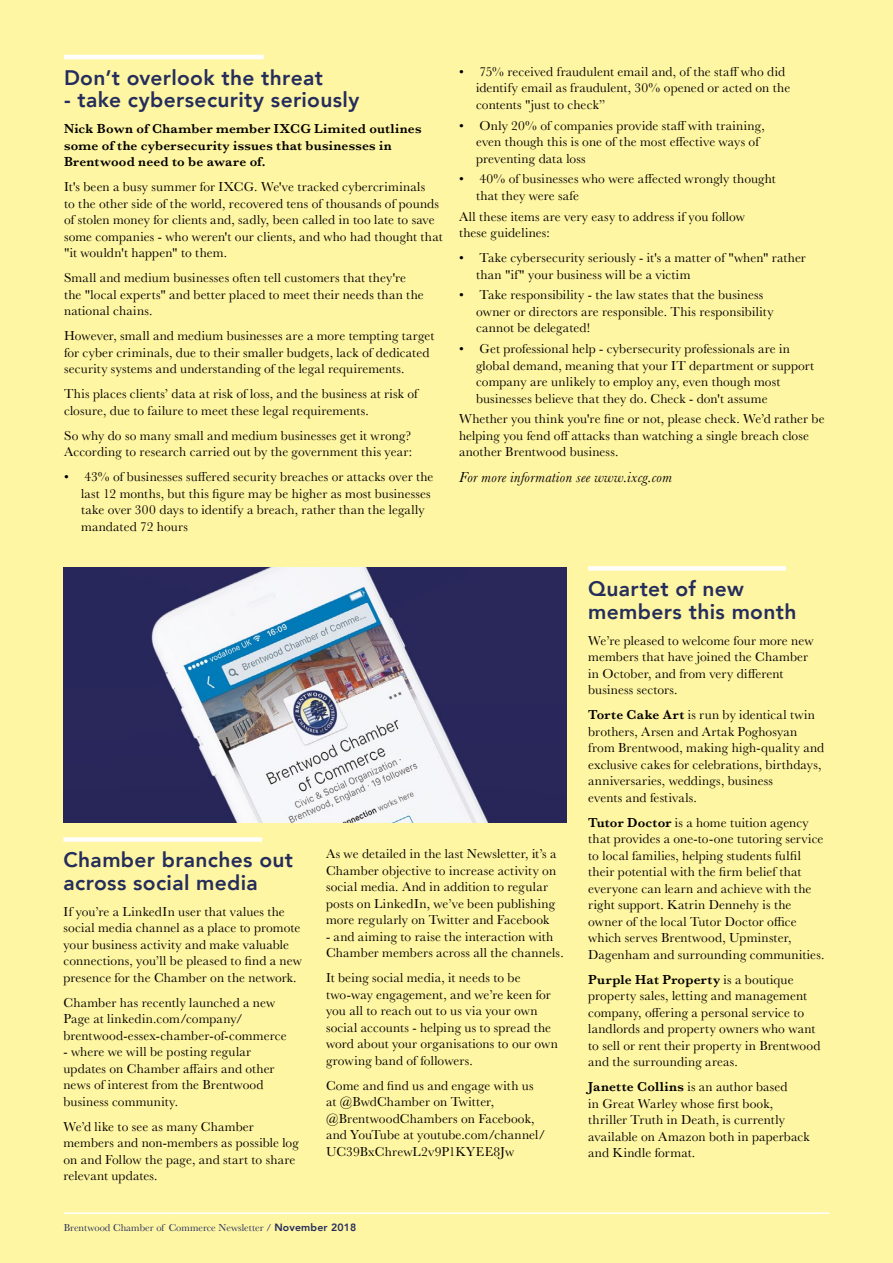
<style>
.page{position:relative;width:893px;height:1263px;background:#fff6a3}
.page>*{position:absolute;margin:0;border:0;box-sizing:border-box;transform-origin:0 0}
.t1{font:800 21px/22.5px "Avenir";letter-spacing:.015em;color:#242d5b}
.t2{font:italic 15px "Baskerville";letter-spacing:.02em;color:#000}
.t3{font:13.5px/16.5px "Baskerville";letter-spacing:.01em;color:#000}
.t4{font:600 13.5px/16.5px "Baskerville";letter-spacing:.02em;color:#000}
.t5{font:10.5px "Baskerville";letter-spacing:.005em;color:#242d5b}
.s1{font-family:"Avenir";font-weight:800}
.s2{font-weight:600}
</style>
<div class="page">
<hr style="left:0;top:497px;width:1px;height:182px;background:#242d5b">
<hr style="left:64px;top:1212px;width:765px;height:2px;background:#fff">
<hr style="left:64px;top:55px;width:200px;height:4px;background:#fff">
<div style="left:63px;top:837px;width:199px;height:5px;background:#fff"></div>
<img style="left:63px;top:568px;width:504px;height:254px">
<div style="left:588px;top:566px;width:198px;height:5px;background:#fff"></div>
<h1 class="t1" style="left:64px;top:66px;width:260px">Don’t overlook the threat</h1>
<h1 class="t1" style="left:64px;top:89px;width:297px">- take cybersecurity seriously</h1>
<p class="t4" style="left:64px;top:120px;width:359px">Nick Bown of Chamber member IXCG Limited outlines some of the cybersecurity issues that businesses in<br>Brentwood need to be aware of.</p>
<p class="t3" style="left:64px;top:179px;width:380px">It's been a busy summer for IXCG. We've tracked cybercriminals<br>to the other side of the world, recovered tens of thousands of pounds of stolen money for clients and, sadly, been called in too late to save some companies - who weren't our clients, and who had thought that "it wouldn't happen" to them.</p>
<p class="t3" style="left:64px;top:270px;width:361px">Small and medium businesses often tell customers that they're the "local experts" and better placed to meet their needs than the national chains.</p>
<p class="t3" style="left:64px;top:328px;width:372px">However, small and medium businesses are a more tempting target for cyber criminals, due to their smaller budgets, lack of dedicated security systems and understanding of the legal requirements.</p>
<p class="t3" style="left:64px;top:386px;width:355px">This places clients’ data at risk of loss, and the business at risk of closure, due to failure to meet these legal requirements.</p>
<p class="t3" style="left:64px;top:427px;width:350px">So why do so many small and medium businesses get it wrong?<br>According to research carried out by the government this year:</p>
<p class="t3" style="left:81px;top:469px;width:354px;text-indent:-17px">• 43% of businesses suffered security breaches or attacks over the last 12 months, but this figure may be higher as most businesses take over 300 days to identify a breach, rather than the legally mandated 72 hours</p>
<p class="t3" style="left:476px;top:63px;width:316px;text-indent:-17px">• 75% received fraudulent email and, of the staff who did identify email as fraudulent, 30% opened or acted on the contents "just to check”</p>
<p class="t3" style="left:476px;top:117px;width:290px;text-indent:-17px">• Only 20% of companies provide staff with training, even though this is one of the most effective ways of preventing data loss</p>
<p class="t3" style="left:476px;top:171px;width:301px;text-indent:-17px">• 40% of businesses who were affected wrongly thought that they were safe</p>
<p class="t3" style="left:459px;top:208px;width:287px">All these items are very easy to address if you follow these guidelines:</p>
<p class="t3" style="left:476px;top:250px;width:331px;text-indent:-17px">• Take cybersecurity seriously - it's a matter of "when" rather than "if" your business will be a victim</p>
<p class="t3" style="left:476px;top:287px;width:299px;text-indent:-17px">• Take responsibility - the law states that the business owner or directors are responsible. This responsibility cannot be delegated!</p>
<p class="t3" style="left:476px;top:341px;width:340px;text-indent:-17px">• Get professional help - cybersecurity professionals are in global demand, meaning that your IT department or support company are unlikely to employ any, even though most businesses believe that they do. Check - don't assume</p>
<p class="t3" style="left:459px;top:411px;width:367px">Whether you think you're fine or not, please check. We’d rather be helping you fend off attacks than watching a single breach close another Brentwood business.</p>
<p class="t2" style="left:459px;top:467px;width:214px">For more information see www.ixcg.com</p>
<h1 class="t1" style="left:63px;top:849px;width:231px">Chamber branches out across social media</h1>
<p class="t3" style="left:63px;top:903px;width:240px">If you’re a LinkedIn user that values the social media channel as a place to promote your business activity and make valuable connections, you’ll be pleased to find a new presence for the Chamber on the network.</p>
<p class="t3" style="left:63px;top:994px;width:225px">Chamber has recently launched a new<br>Page at linkedin.com/company/ brentwood-essex-chamber-of-commerce</p>
<p class="t3" style="left:63px;top:1044px;width:213px">- where we will be posting regular updates on Chamber affairs and other news of interest from the Brentwood business community.</p>
<p class="t3" style="left:63px;top:1118px;width:237px">We’d like to see as many Chamber members and non-members as possible log on and Follow the page, and start to share relevant updates.</p>
<p class="t3" style="left:326px;top:846px;width:232px">As we detailed in the last Newsletter, it’s a Chamber objective to increase activity on social media. And in addition to regular posts on LinkedIn, we’ve been publishing more regularly on Twitter and Facebook</p>
<p class="t3" style="left:326px;top:928px;width:239px">- and aiming to raise the interaction with<br>Chamber members across all the channels.</p>
<p class="t3" style="left:326px;top:970px;width:233px">It being social media, it needs to be two-way engagement, and we’re keen for you all to reach out to us via your own social accounts - helping us to spread the word about your organisations to our own growing band of followers.</p>
<p class="t3" style="left:326px;top:1077px;width:221px">Come and find us and engage with us at @BwdChamber on Twitter, @BrentwoodChambers on Facebook, and YouTube at youtube.com/channel/<br>UC39BxChrewL2v9P1KYEE8Jw</p>
<p class="t5" style="left:64px;top:1221px;width:294px">Brentwood Chamber of Commerce Newsletter / <span class="s1">November 2018</span></p>
<h1 class="t1" style="left:588px;top:578px;width:210px">Quartet of new members this month</h1>
<p class="t3" style="left:588px;top:632px;width:227px">We’re pleased to welcome four more new members that have joined the Chamber in October, and from very different business sectors.</p>
<p class="t3" style="left:588px;top:707px;width:238px"><span class="s2">Torte Cake Art</span> is run by identical twin brothers, Arsen and Artak Poghosyan from Brentwood, making high-quality and exclusive cakes for celebrations, birthdays, anniversaries, weddings, business<br>events and festivals.</p>
<p class="t3" style="left:588px;top:814px;width:238px"><span class="s2">Tutor Doctor</span> is a home tuition agency that provides a one-to-one tutoring service to local families, helping students fulfil their potential with the firm belief that everyone can learn and achieve with the right support. Katrin Dennehy is the owner of the local Tutor Doctor office which serves Brentwood, Upminster, Dagenham and surrounding communities.</p>
<p class="t3" style="left:588px;top:971px;width:234px"><span class="s2">Purple Hat Property</span> is a boutique property sales, letting and management company, offering a personal service to landlords and property owners who want to sell or rent their property in Brentwood and the surrounding areas.</p>
<p class="t3" style="left:588px;top:1078px;width:223px"><span class="s2">Janette Collins</span> is an author based<br>in Great Warley whose first book, thriller Truth in Death, is currently available on Amazon both in paperback and Kindle format.</p>
</div>
